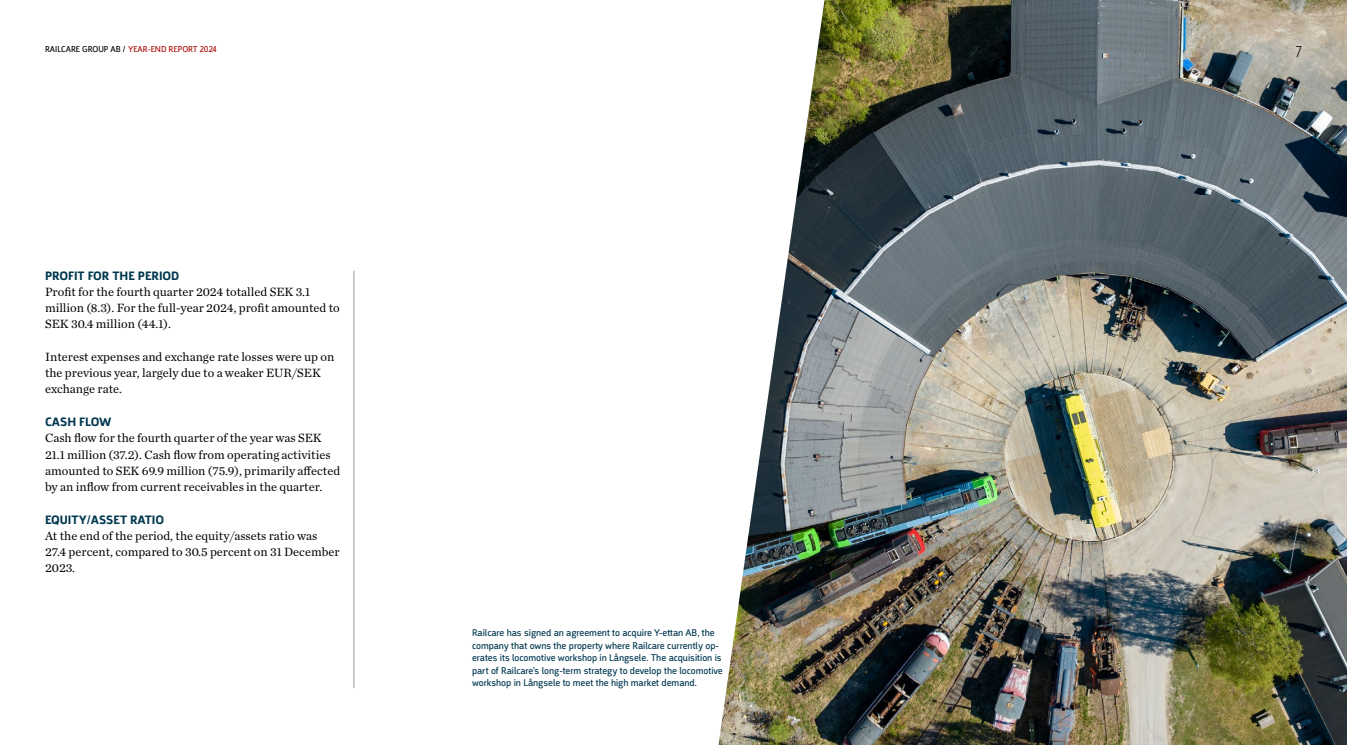
<style>
.page{position:relative;width:1347px;height:745px;background:#fff}
.page>*{position:absolute;margin:0;border:0;box-sizing:border-box;transform-origin:0 0}
.t1{font:200 16.25px "Argumentum";color:#000}
.t2{font:12.5px/16.2px "Chronicle Text G1";color:#000}
.t3{font:700 12.5px "Argumentum";color:#00384f}
.t4{font:10px/12.5px "Argumentum";color:#00384f}
.t5{font:8.75px "Argumentum";color:#a90a05}
.s1{color:#000}
</style>
<div class="page">
<img style="left:718px;top:0;width:628px;height:744px">
<hr style="left:354px;top:270px;width:1px;height:417px;background:#939598">
<p class="t5" style="left:45px;top:43px;width:173px"><span class="s1">RAILCARE GROUP AB /</span> YEAR-END REPORT 2024</p>
<p class="t3" style="left:45px;top:268px;width:136px">PROFIT FOR THE PERIOD</p>
<p class="t2" style="left:45px;top:283px;width:296px">Profit for the fourth quarter 2024 totalled SEK 3.1 million (8.3). For the full-year 2024, profit amounted to<br>SEK 30.4 million (44.1).</p>
<p class="t2" style="left:45px;top:348px;width:291px">Interest expenses and exchange rate losses were up on the previous year, largely due to a weaker EUR/SEK exchange rate.</p>
<p class="t3" style="left:45px;top:414px;width:68px">CASH FLOW</p>
<p class="t2" style="left:45px;top:429px;width:297px">Cash flow for the fourth quarter of the year was SEK 21.1 million (37.2). Cash flow from operating activities amounted to SEK 69.9 million (75.9), primarily affected by an inflow from current receivables in the quarter.</p>
<p class="t3" style="left:45px;top:511px;width:121px">EQUITY/ASSET RATIO</p>
<p class="t2" style="left:45px;top:526px;width:296px">At the end of the period, the equity/assets ratio was<br>27.4 percent, compared to 30.5 percent on 31 December<br>2023.</p>
<p class="t4" style="left:472px;top:626px;width:252px">Railcare has signed an agreement to acquire Y-ettan AB, the company that owns the property where Railcare currently op&shy;erates its locomotive workshop in Långsele. The acquisition is part of Railcare's long-term strategy to develop the locomotive workshop in Långsele to meet the high market demand.</p>
<h1 class="t1" style="left:1295px;top:42px;width:8px">7</h1>
</div>
